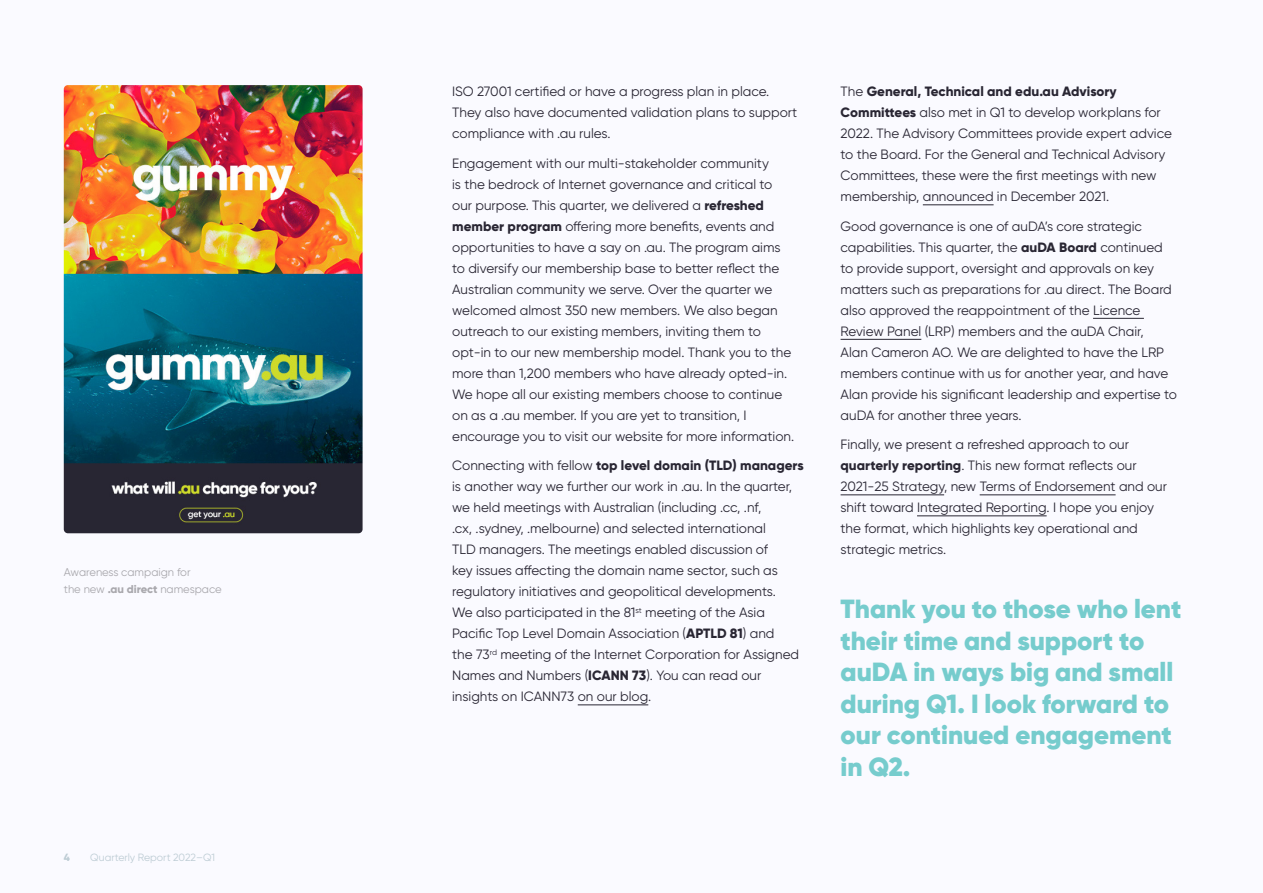
<style>
.page{position:relative;width:1263px;height:893px;background:#fafaff}
.page>*{position:absolute;margin:0;border:0;box-sizing:border-box;transform-origin:0 0}
.t1{font:900 26.25px/31.5px "Gilroy";color:#76cccd}
.t2{font:13.5px/21px "Gilroy";color:#292633}
.t3{font:11.25px/17.2px "Gilroy";color:#a9a8ad}
.t4{font:10.5px "Gilroy";color:#bdccd4}
.t5{font:800 10.5px "Gilroy";color:#bdccd4}
.s1{font-weight:800}
</style>
<div class="page">
<hr style="left:578px;top:705px;width:70px;height:1px;background:#292633">
<hr style="left:923px;top:205px;width:70px;height:1px;background:#292633">
<hr style="left:1093px;top:318px;width:51px;height:1px;background:#292633">
<hr style="left:840px;top:339px;width:81px;height:1px;background:#292633">
<hr style="left:840px;top:495px;width:104px;height:1px;background:#292633">
<hr style="left:980px;top:495px;width:135px;height:1px;background:#292633">
<hr style="left:917px;top:516px;width:130px;height:1px;background:#292633">
<img style="left:64px;top:85px;width:299px;height:448px">
<p class="t3" style="left:64px;top:563px;width:160px">Awareness campaign for<br>the new <span class="s1">.au direct</span> namespace</p>
<p class="t5" style="left:64px;top:851px;width:8px">4</p>
<p class="t4" style="left:90px;top:851px;width:126px">Quarterly Report 2022–Q1</p>
<p class="t2" style="left:452px;top:81px;width:347px">ISO 27001 certified or have a progress plan in place.<br>They also have documented validation plans to support compliance with .au rules.</p>
<p class="t2" style="left:452px;top:152px;width:343px">Engagement with our multi-stakeholder community<br>is the bedrock of Internet governance and critical to our purpose. This quarter, we delivered a <span class="s1">refreshed member program</span> offering more benefits, events and opportunities to have a say on .au. The program aims to diversify our membership base to better reflect the Australian community we serve. Over the quarter we welcomed almost 350 new members. We also began outreach to our existing members, inviting them to opt-in to our new membership model. Thank you to the more than 1,200 members who have already opted-in.<br>We hope all our existing members choose to continue on as a .au member. If you are yet to transition, I encourage you to visit our website for more information.</p>
<p class="t2" style="left:452px;top:455px;width:353px">Connecting with fellow <span class="s1">top level domain (TLD) managers </span>is another way we further our work in .au. In the quarter, we held meetings with Australian (including .cc, .nf,<br>.cx, .sydney, .melbourne) and selected international<br>TLD managers. The meetings enabled discussion of<br>key issues affecting the domain name sector, such as regulatory initiatives and geopolitical developments.<br>We also participated in the 81<sup>st</sup> meeting of the Asia Pacific Top Level Domain Association (<span class="s1">APTLD 81</span>) and<br>the 73<sup>rd</sup> meeting of the Internet Corporation for Assigned Names and Numbers (<span class="s1">ICANN 73</span>). You can read our insights on ICANN73 on our blog.</p>
<p class="t2" style="left:840px;top:81px;width:333px">The <span class="s1">General, Technical and edu.au Advisory Committees</span> also met in Q1 to develop workplans for 2022. The Advisory Committees provide expert advice to the Board. For the General and Technical Advisory Committees, these were the first meetings with new membership, announced in December 2021.</p>
<p class="t2" style="left:840px;top:215px;width:338px">Good governance is one of auDA’s core strategic capabilities. This quarter, the <span class="s1">auDA Board</span> continued to provide support, oversight and approvals on key matters such as preparations for .au direct. The Board also approved the reappointment of the Licence Review Panel (LRP) members and the auDA Chair,<br>Alan Cameron AO. We are delighted to have the LRP members continue with us for another year, and have Alan provide his significant leadership and expertise to auDA for another three years.</p>
<p class="t2" style="left:840px;top:434px;width:328px">Finally, we present a refreshed approach to our <span class="s1">quarterly reporting</span>. This new format reflects our 2021-25 Strategy, new Terms of Endorsement and our shift toward Integrated Reporting. I hope you enjoy the format, which highlights key operational and strategic metrics.</p>
<h1 class="t1" style="left:840px;top:593px;width:342px">Thank you to those who lent their time and support to auDA in ways big and small during Q1. I look forward to our continued engagement in Q2.</h1>
</div>
